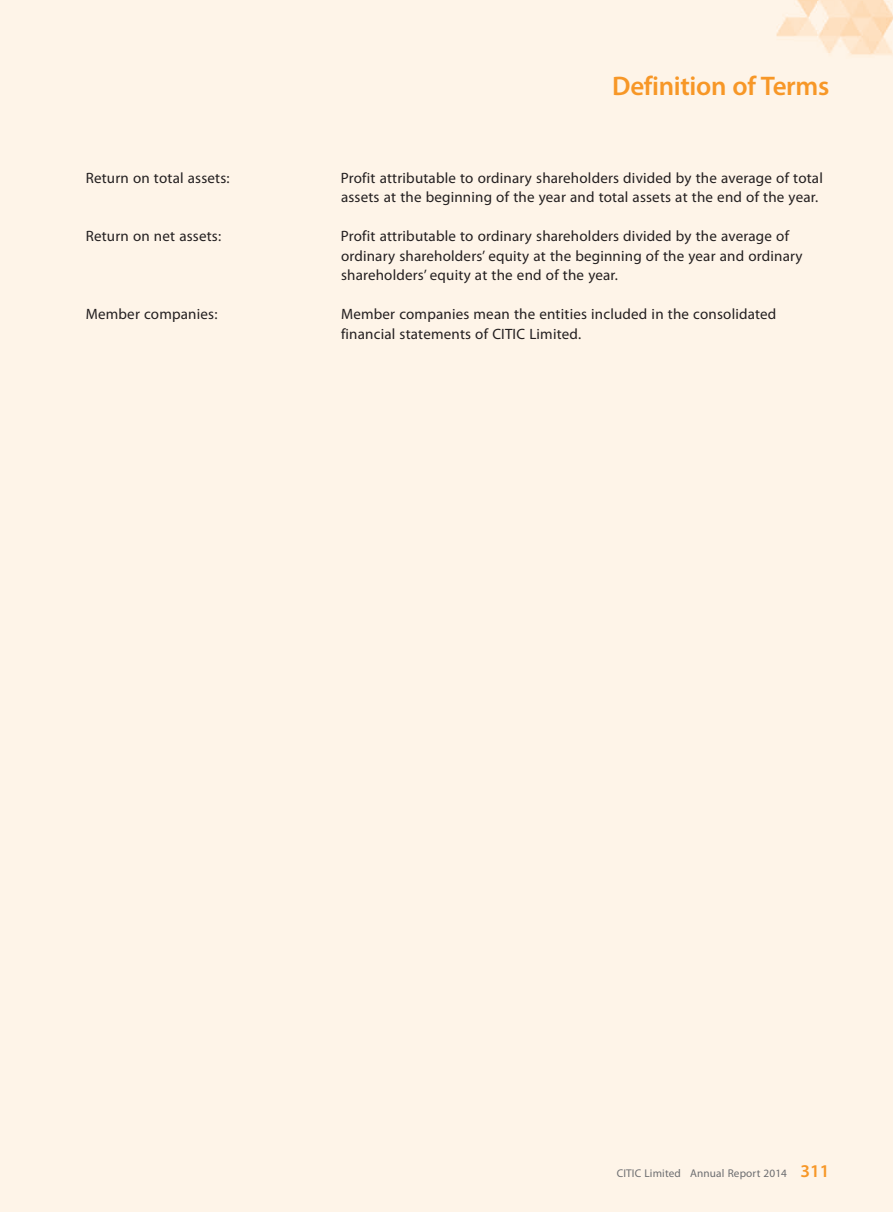
<style>
.page{position:relative;width:893px;height:1212px;background:#fff}
.page>*{position:absolute;margin:0;border:0;box-sizing:border-box;transform-origin:0 0}
.t1{font:600 27px "Myriad Pro";letter-spacing:-.015em;color:#f79727}
.t2{font:15px/19.5px "Myriad Pro";letter-spacing:.015em;color:#231f20}
.t3{font:11.25px "Myriad Pro";letter-spacing:.015em;color:#6c6d70}
.s1{font-weight:600;font-size:18px;color:#f79727}
</style>
<div class="page">
<h1 class="t1" style="left:612px;top:76px;width:218px">Definition of Terms</h1>
<p class="t2" style="left:86px;top:169px;width:145px">Return on total assets:</p>
<p class="t2" style="left:341px;top:169px;width:483px">Profit attributable to ordinary shareholders divided by the average of total assets at the beginning of the year and total assets at the end of the year.</p>
<p class="t2" style="left:86px;top:228px;width:137px">Return on net assets:</p>
<p class="t2" style="left:341px;top:228px;width:463px">Profit attributable to ordinary shareholders divided by the average of ordinary shareholders’ equity at the beginning of the year and ordinary shareholders’ equity at the end of the year.</p>
<p class="t2" style="left:86px;top:306px;width:133px">Member companies:</p>
<p class="t2" style="left:341px;top:306px;width:437px">Member companies mean the entities included in the consolidated financial statements of CITIC Limited.</p>
<p class="t3" style="left:616px;top:1169px;width:214px">CITIC Limited Annual Report 2014 <span class="s1">311</span></p>
</div>
